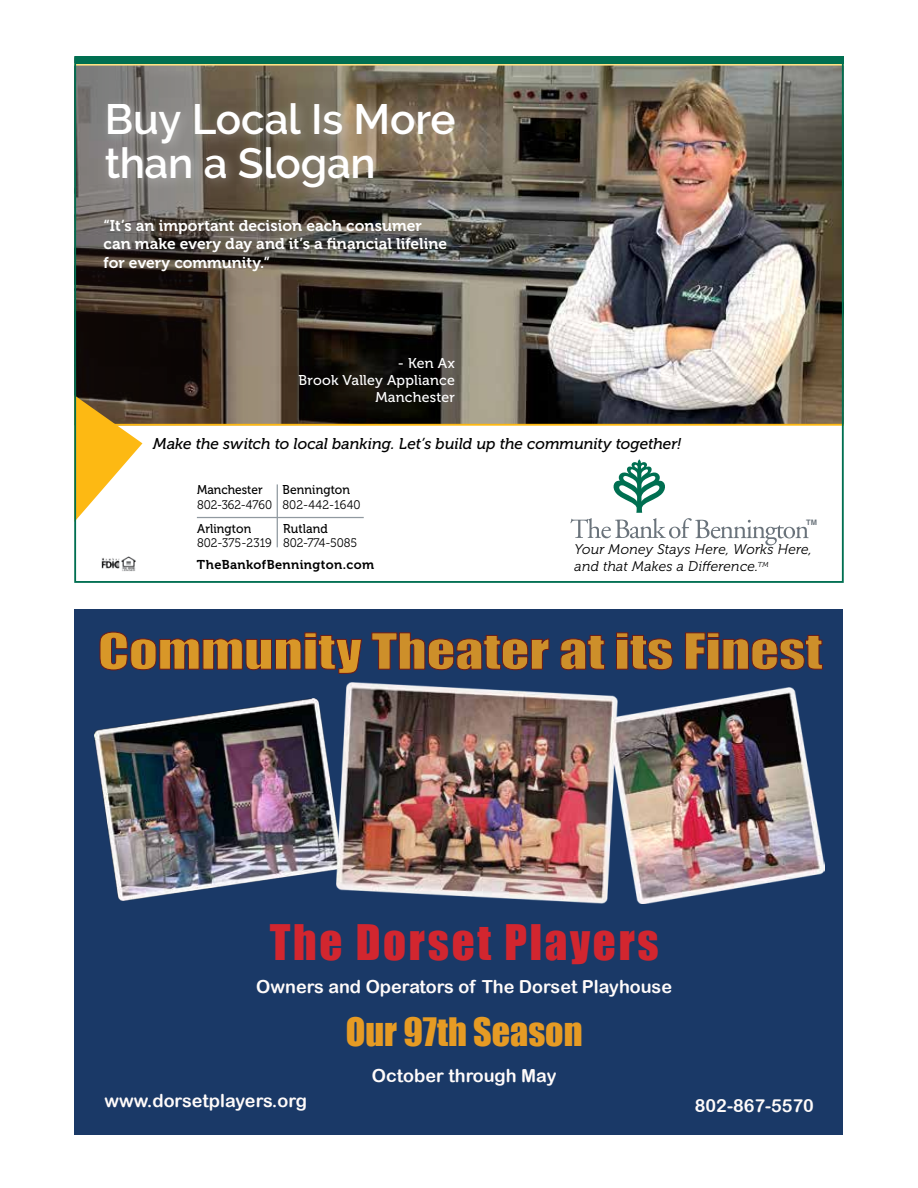
<style>
.page{position:relative;width:918px;height:1188px;background:#fff}
.page>*{position:absolute;margin:0;border:0;box-sizing:border-box;transform-origin:0 0}
.t1{font:46.05px "Impact";color:#cd8f2a;scale:1.22 1}
.t2{font:45px "Impact";letter-spacing:.06em;color:#d2262f}
.t3{font:600 42.3px/44.1px "Raleway";letter-spacing:-.005em;color:#fff}
.t4{font:36px "Impact";color:#e69b24}
.t5{font:18px "Arial Rounded MT Bold";color:#fffbfa}
.t6{font:15.6px/18.8px "Museo 700";color:#fff}
.t7{font:italic 15.6px "Museo 500";letter-spacing:-.005em;color:#000}
.t8{font:14.1px/17px "Museo 500";letter-spacing:.015em;color:#fff;text-align:right}
.t9{font:italic 13.95px/17px "Museo 300";letter-spacing:.02em;color:#000}
.t10{font:12.75px "Museo 500";letter-spacing:.01em;color:#000;scale:.95 1}
.t11{font:12.75px "Museo 700";letter-spacing:.03em;color:#000}
.t12{font:12.75px "Museo 500";letter-spacing:.01em;color:#000;scale:.94 1}
.t13{font:12.45px "Museo 300";color:#000;scale:.95 1}
.t14{font:12.45px "Museo 300";letter-spacing:.02em;color:#000;scale:.95 1}
.t15{font:700 7.5px "Helvetica";color:#6a737b}
.t16{font:italic 7.2px "Museo 300";color:#000}
.s1{font-size:14.7px}
.s2{color:#d89728}
</style>
<div class="page">
<img style="left:462px;top:66px;width:379px;height:358px">
<svg style="left:77px;top:66px;width:385px;height:358px;background:#494239"></svg>
<hr style="left:74px;top:63px;width:770px;height:3px;background:#ffe384">
<div style="left:75px;top:56px;width:769px;height:8px;background:#006f51"></div>
<hr style="left:76px;top:424px;width:768px;height:2px;background:#fdb913">
<img style="left:121px;top:556px;width:15px;height:16px">
<img style="left:102px;top:558px;width:18px;height:10px">
<svg style="left:77px;top:395px;width:65px;height:124px"></svg>
<svg style="left:570px;top:459px;width:239px;height:87px"></svg>
<hr style="left:277px;top:484px;width:1px;height:63px;background:#9099a0">
<hr style="left:197px;top:517px;width:167px;height:1px;background:#9099a0">
<div style="left:98px;top:96px;width:370px;height:105px;background:#fff;opacity:.3"></div>
<div style="left:75px;top:609px;width:768px;height:525px;background:#1a3967"></div>
<img style="left:94px;top:699px;width:242px;height:202px">
<img style="left:336px;top:683px;width:489px;height:220px">
<h3 class="t3" style="left:105px;top:98px;width:352px">Buy Local Is More than a Slogan</h3>
<p class="t6" style="left:103px;top:216px;width:345px">“It’s an important decision each consumer can make every day and it’s a financial lifeline for every community.”</p>
<p class="t8" style="left:299px;top:355px;width:158px">- Ken Ax<br>Brook Valley Appliance<br>Manchester</p>
<p class="t7" style="left:153px;top:435px;width:529px">Make the switch to local banking. Let’s build up the community together!</p>
<p class="t10" style="left:282px;top:483px;width:73px">Bennington</p>
<p class="t14" style="left:282px;top:498px;width:84px">802-442-1640</p>
<p class="t12" style="left:197px;top:483px;width:71px">Manchester</p>
<p class="t13" style="left:197px;top:498px;width:80px">802-362-4760</p>
<p class="t10" style="left:197px;top:521px;width:58px">Arlington</p>
<p class="t13" style="left:197px;top:536px;width:80px">802-375-2319</p>
<p class="t15" style="left:806px;top:518px;width:12px">TM</p>
<p class="t9" style="left:575px;top:541px;width:239px">Your Money Stays Here, Works Here, and that Makes a Difference<span class="s1">.</span></p>
<p class="t10" style="left:283px;top:522px;width:49px">Rutland</p>
<p class="t13" style="left:283px;top:536px;width:79px">802-774-5085</p>
<p class="t11" style="left:197px;top:558px;width:179px">TheBankofBennington.com</p>
<p class="t16" style="left:758px;top:560px;width:12px">TM</p>
<h1 class="t1" style="left:98px;top:615px;width:595px"><span class="s2">Community</span> Theater at its Finest</h1>
<h2 class="t2" style="left:270px;top:908px;width:391px">The Dorset Players</h2>
<p class="t5" style="left:256px;top:976px;width:417px">Owners and Operators of The Dorset Playhouse</p>
<h3 class="t4" style="left:346px;top:1004px;width:238px">Our 97th Season</h3>
<p class="t5" style="left:372px;top:1065px;width:186px">October through May</p>
<p class="t5" style="left:105px;top:1090px;width:204px">www.dorsetplayers.org</p>
<p class="t5" style="left:695px;top:1095px;width:120px">802-867-5570</p>
</div>
